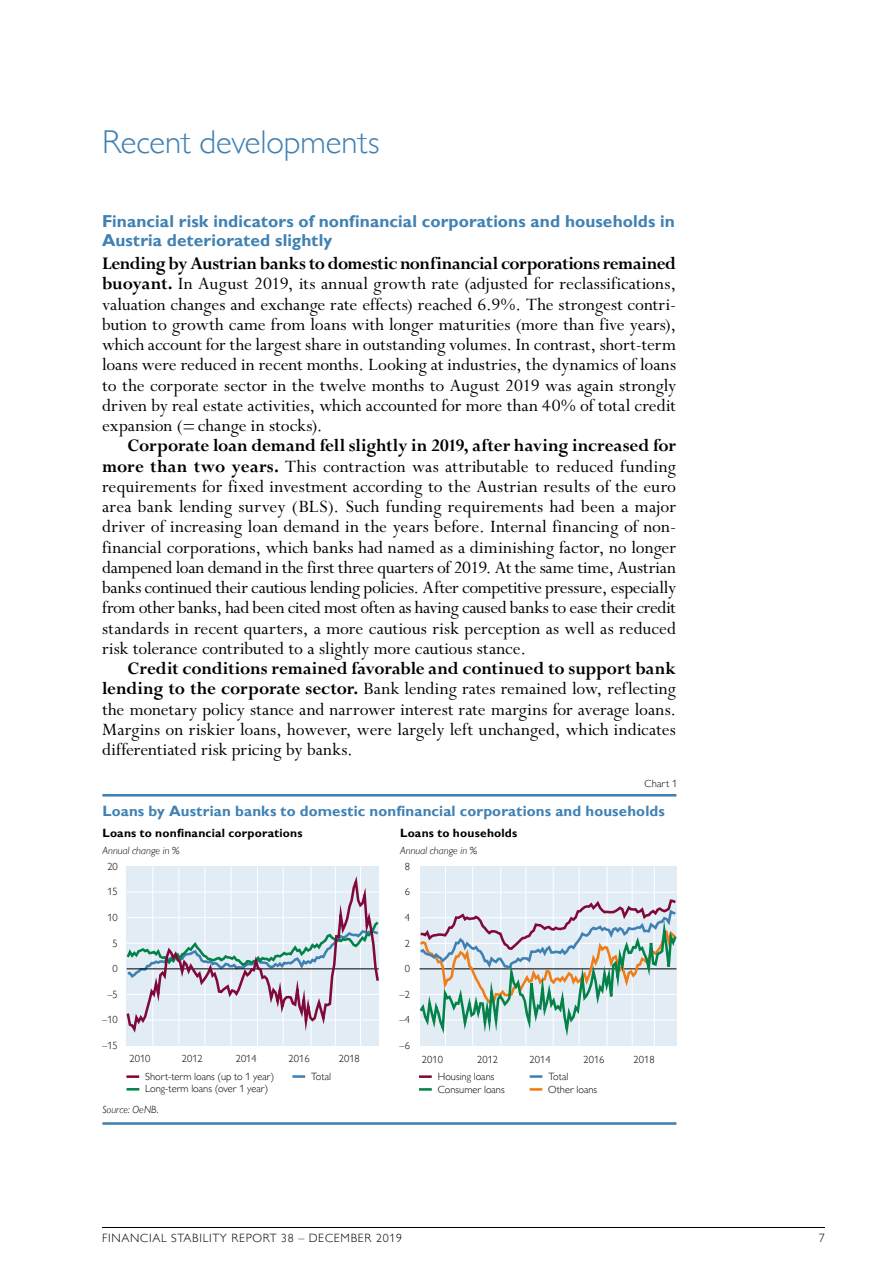
<style>
.page{position:relative;width:893px;height:1263px;background:#fff}
.page>*{position:absolute;margin:0;border:0;box-sizing:border-box;transform-origin:0 0}
.H2_Kapiteltitel{font:300 33px "Gill Sans MT Pro";letter-spacing:-.005em;color:#4081b3}
.Text{font:19.5px/20.2px "Perpetua Std";color:#000;text-align:justify}
.Text_ohne_Einzug{font:19.5px/20.2px "Perpetua Std";color:#000;text-align:justify}
.H3_Titel_blau{font:700 17.25px/19.5px "Gill Sans MT Pro";letter-spacing:.005em;color:#4081b3}
.t1{font:700 15px "Gill Sans MT Pro";letter-spacing:.01em;color:#4081b3}
.t2{font:700 12px "Gill Sans MT Pro";letter-spacing:.015em;color:#000}
.t3{font:300 12px "Gill Sans MT Pro";letter-spacing:.06em;color:#000}
.t4{font:300 10.5px "Gill Sans MT Pro";color:#000}
.t5{font:italic 300 10.5px "Gill Sans MT Pro";letter-spacing:.01em;color:#000}
.s1{font-weight:700}
</style>
<div class="page">
<hr style="left:102px;top:1227px;width:723px;height:1px;background:#000">
<hr style="left:102px;top:794px;width:574px;height:2px;background:#4081b3">
<hr style="left:102px;top:1122px;width:574px;height:3px;background:#4081b3">
<svg style="left:292px;top:1075px;width:13px;height:3px"></svg>
<svg style="left:127px;top:1088px;width:12px;height:2px"></svg>
<svg style="left:126px;top:1075px;width:13px;height:3px"></svg>
<svg style="left:530px;top:1075px;width:12px;height:3px"></svg>
<svg style="left:419px;top:1075px;width:13px;height:3px"></svg>
<svg style="left:530px;top:1088px;width:12px;height:3px"></svg>
<svg style="left:419px;top:1088px;width:13px;height:3px"></svg>
<div style="left:127px;top:866px;width:252px;height:179px;background:#e2ecf4"></div>
<hr style="left:178px;top:866px;width:1px;height:179px;background:#fff">
<hr style="left:231px;top:866px;width:1px;height:179px;background:#fff">
<hr style="left:283px;top:866px;width:1px;height:179px;background:#fff">
<hr style="left:360px;top:866px;width:1px;height:179px;background:#fff">
<hr style="left:335px;top:866px;width:1px;height:179px;background:#fff">
<hr style="left:152px;top:866px;width:1px;height:179px;background:#fff">
<hr style="left:205px;top:867px;width:1px;height:179px;background:#fff">
<hr style="left:257px;top:867px;width:1px;height:179px;background:#fff">
<hr style="left:311px;top:866px;width:1px;height:179px;background:#fff">
<svg style="left:126px;top:871px;width:253px;height:171px"></svg>
<div style="left:420px;top:866px;width:256px;height:179px;background:#e2ecf4"></div>
<hr style="left:420px;top:892px;width:256px;height:1px;background:#fff">
<hr style="left:553px;top:866px;width:1px;height:179px;background:#fff">
<hr style="left:500px;top:866px;width:1px;height:179px;background:#fff">
<hr style="left:445px;top:866px;width:1px;height:179px;background:#fff">
<hr style="left:472px;top:866px;width:1px;height:179px;background:#fff">
<hr style="left:525px;top:866px;width:1px;height:179px;background:#fff">
<hr style="left:579px;top:866px;width:1px;height:179px;background:#fff">
<hr style="left:607px;top:866px;width:1px;height:179px;background:#fff">
<hr style="left:654px;top:866px;width:1px;height:179px;background:#fff">
<hr style="left:632px;top:866px;width:1px;height:179px;background:#fff">
<svg style="left:419px;top:898px;width:258px;height:146px"></svg>
<h2 class="H2_Kapiteltitel" style="left:102px;top:122px;width:279px">Recent developments</h2>
<h3 class="H3_Titel_blau" style="left:102px;top:211px;width:574px">Financial risk indicators of nonfinancial corporations and households in<br>Austria deteriorated slightly</h3>
<p class="Text_ohne_Einzug" style="left:102px;top:254px;width:576px"><span class="s1">Lending by Austrian banks to domestic nonfinancial corporations remained buoyant.</span> In August 2019, its annual growth rate (adjusted for reclassifications, valuation changes and exchange rate effects) reached 6.9%. The strongest contri&shy;bution to growth came from loans with longer maturities (more than five years), which account for the largest share in outstanding volumes. In contrast, short-term loans were reduced in recent months. Looking at industries, the dynamics of loans to the corporate sector in the twelve months to August 2019 was again strongly driven by real estate activities, which accounted for more than 40% of total credit expansion (=change in stocks).</p>
<p class="Text" style="left:102px;top:436px;width:576px;text-indent:26px"><span class="s1">Corporate loan demand fell slightly in 2019, after having increased for more than two years.</span> This contraction was attributable to reduced funding requirements for fixed investment according to the Austrian results of the euro area bank lending survey (BLS). Such funding requirements had been a major driver of increasing loan demand in the years before. Internal financing of non&shy;financial corporations, which banks had named as a diminishing factor, no longer dampened loan demand in the first three quarters of 2019. At the same time, Austrian banks continued their cautious lending policies. After competitive pressure, especially from other banks, had been cited most often as having caused banks to ease their credit standards in recent quarters, a more cautious risk perception as well as reduced risk tolerance contributed to a slightly more cautious stance.</p>
<p class="Text" style="left:102px;top:659px;width:576px;text-indent:26px"><span class="s1">Credit conditions remained favorable and continued to support bank lending to the corporate sector.</span> Bank lending rates remained low, reflecting the monetary policy stance and narrower interest rate margins for average loans.<br>Margins on riskier loans, however, were largely left unchanged, which indicates differentiated risk pricing by banks.</p>
<p class="t4" style="left:644px;top:777px;width:34px">Chart 1</p>
<p class="t1" style="left:102px;top:801px;width:564px">Loans by Austrian banks to domestic nonfinancial corporations and households</p>
<p class="t2" style="left:102px;top:825px;width:202px">Loans to nonfinancial corporations</p>
<p class="t4" style="left:107px;top:860px;width:12px">20</p>
<p class="t4" style="left:107px;top:886px;width:12px">15</p>
<p class="t4" style="left:107px;top:911px;width:12px">10</p>
<p class="t4" style="left:113px;top:937px;width:7px">5</p>
<p class="t4" style="left:113px;top:962px;width:7px">0</p>
<p class="t4" style="left:107px;top:988px;width:12px">–5</p>
<p class="t4" style="left:102px;top:1013px;width:17px">–10</p>
<p class="t4" style="left:102px;top:1039px;width:17px">–15</p>
<p class="t5" style="left:102px;top:844px;width:78px">Annual change in %</p>
<p class="t2" style="left:400px;top:825px;width:119px">Loans to households</p>
<p class="t4" style="left:405px;top:860px;width:7px">8</p>
<p class="t4" style="left:405px;top:886px;width:7px">6</p>
<p class="t4" style="left:405px;top:911px;width:7px">4</p>
<p class="t4" style="left:405px;top:937px;width:7px">2</p>
<p class="t4" style="left:405px;top:962px;width:7px">0</p>
<p class="t4" style="left:399px;top:988px;width:12px">–2</p>
<p class="t4" style="left:399px;top:1013px;width:12px">–4</p>
<p class="t4" style="left:399px;top:1039px;width:12px">–6</p>
<p class="t5" style="left:400px;top:844px;width:78px">Annual change in %</p>
<p class="t4" style="left:130px;top:1052px;width:22px">2010</p>
<p class="t4" style="left:182px;top:1052px;width:23px">2012</p>
<p class="t4" style="left:236px;top:1052px;width:22px">2014</p>
<p class="t4" style="left:289px;top:1052px;width:22px">2016</p>
<p class="t4" style="left:339px;top:1052px;width:22px">2018</p>
<p class="t4" style="left:422px;top:1053px;width:22px">2010</p>
<p class="t4" style="left:477px;top:1053px;width:22px">2012</p>
<p class="t4" style="left:530px;top:1053px;width:22px">2014</p>
<p class="t4" style="left:583px;top:1053px;width:22px">2016</p>
<p class="t4" style="left:634px;top:1053px;width:22px">2018</p>
<p class="t4" style="left:311px;top:1070px;width:22px">Total</p>
<p class="t4" style="left:145px;top:1082px;width:124px">Long-term loans (over 1 year)</p>
<p class="t4" style="left:145px;top:1070px;width:131px">Short-term loans (up to 1 year)</p>
<p class="t4" style="left:438px;top:1070px;width:58px">Housing loans</p>
<p class="t4" style="left:548px;top:1070px;width:22px">Total</p>
<p class="t4" style="left:438px;top:1083px;width:68px">Consumer loans</p>
<p class="t4" style="left:548px;top:1083px;width:50px">Other loans</p>
<p class="t5" style="left:102px;top:1103px;width:58px">Source: OeNB.</p>
<p class="t3" style="left:102px;top:1231px;width:302px">FINANCIAL STABILITY REPORT 38 – DECEMBER 2019</p>
<p class="t3" style="left:819px;top:1231px;width:7px">7</p>
</div>
